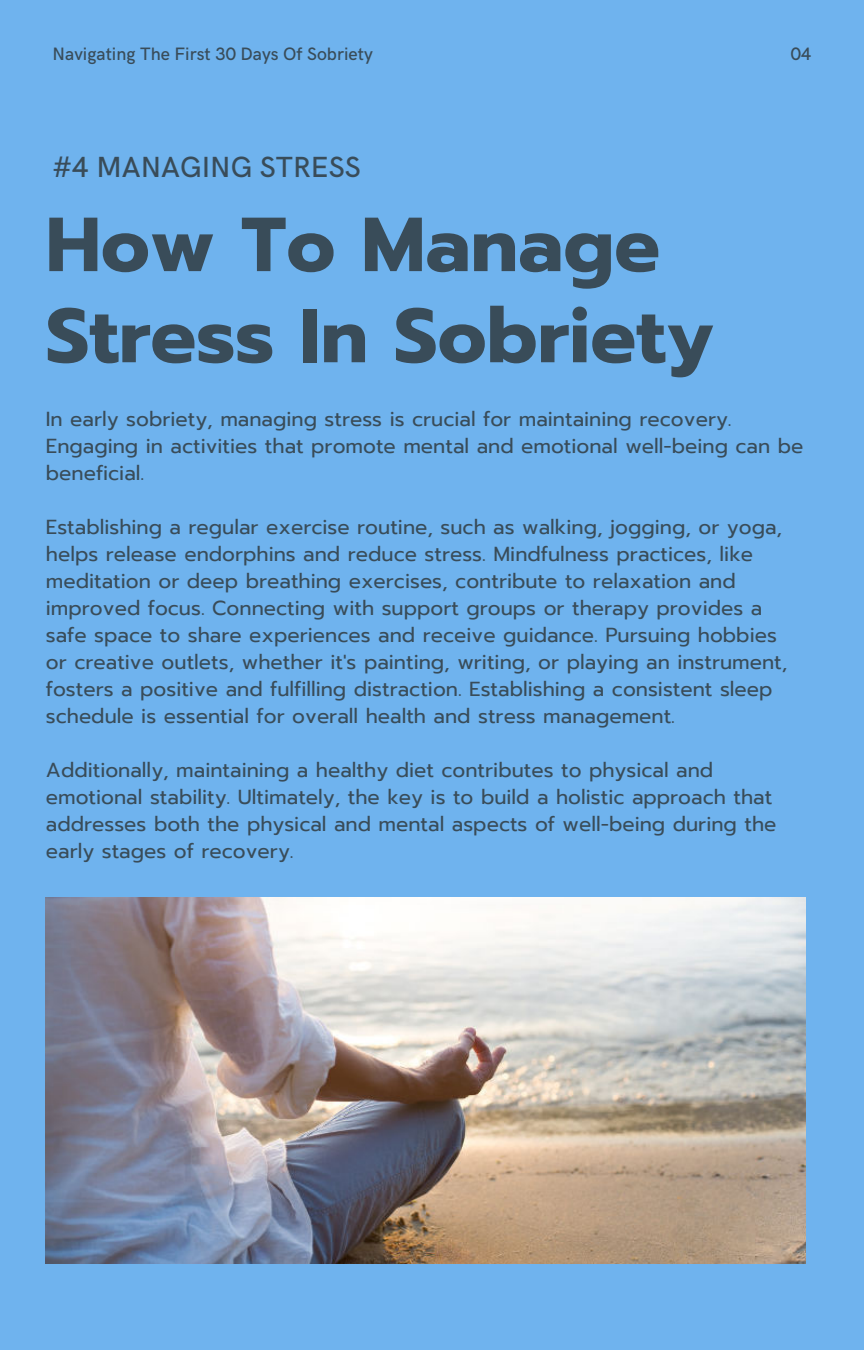
<style>
.page{position:relative;width:864px;height:1350px;background:#6fb3ee}
.page>*{position:absolute;margin:0;border:0;box-sizing:border-box;transform-origin:0 0}
.t1{font:700 76.5px/91.1px "Prompt";color:#394c59}
.t2{font:500 29.25px "HK Grotesk";color:#394c59}
.t3{font:20.25px/27px "Prompt";color:#394c59}
.t4{font:500 18px "HK Grotesk";color:#394c59}
</style>
<div class="page">
<img style="left:46px;top:897px;width:759px;height:366px">
<p class="t4" style="left:53px;top:41px;width:322px">Navigating The First 30 Days Of Sobriety</p>
<p class="t4" style="left:791px;top:41px;width:22px">04</p>
<h2 class="t2" style="left:53px;top:145px;width:310px">#4 MANAGING STRESS</h2>
<h1 class="t1" style="left:46px;top:199px;width:669px">How To Manage<br>Stress In Sobriety</h1>
<p class="t3" style="left:46px;top:405px;width:759px">In early sobriety, managing stress is crucial for maintaining recovery.<br>Engaging in activities that promote mental and emotional well-being can be beneficial.</p>
<p class="t3" style="left:46px;top:513px;width:743px">Establishing a regular exercise routine, such as walking, jogging, or yoga, helps release endorphins and reduce stress. Mindfulness practices, like meditation or deep breathing exercises, contribute to relaxation and improved focus. Connecting with support groups or therapy provides a safe space to share experiences and receive guidance. Pursuing hobbies or creative outlets, whether it's painting, writing, or playing an instrument, fosters a positive and fulfilling distraction. Establishing a consistent sleep schedule is essential for overall health and stress management.</p>
<p class="t3" style="left:46px;top:756px;width:732px">Additionally, maintaining a healthy diet contributes to physical and emotional stability. Ultimately, the key is to build a holistic approach that addresses both the physical and mental aspects of well-being during the early stages of recovery.</p>
</div>
